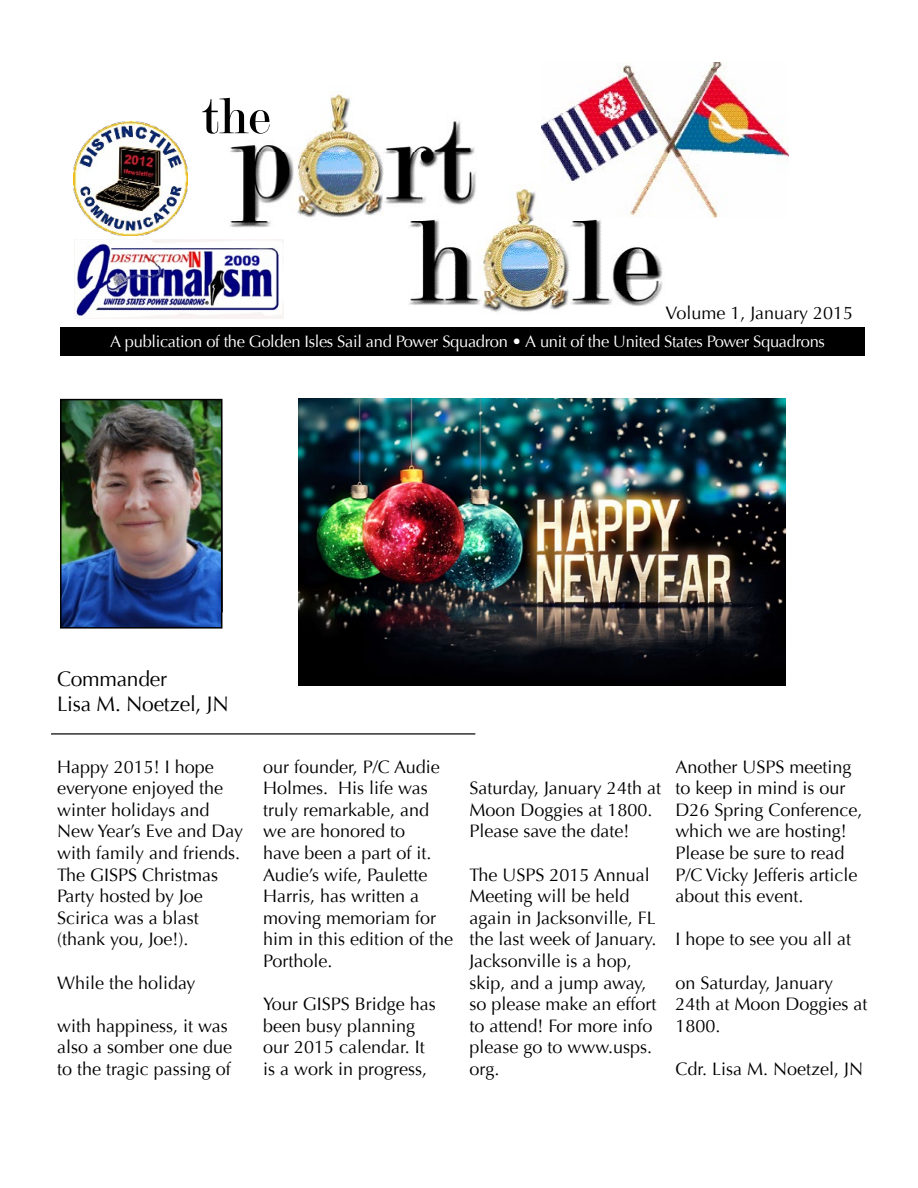
<style>
.page{position:relative;width:918px;height:1188px;background:#fff}
.page>*{position:absolute;margin:0;border:0;box-sizing:border-box;transform-origin:0 0}
.t1{font:54.3px "Modern";color:#000}
.t2{font:21px/25.5px "Optima";letter-spacing:-.01em;color:#000}
.t3{font:18px/21.6px "Optima";color:#000}
.t4{font:16.5px "Optima";letter-spacing:-.02em;color:#fff}
</style>
<div class="page">
<img style="left:213px;top:91px;width:450px;height:228px">
<img style="left:542px;top:63px;width:246px;height:155px">
<div style="left:60px;top:327px;width:805px;height:29px;background:#000"></div>
<img style="left:76px;top:239px;width:208px;height:79px">
<img style="left:74px;top:122px;width:113px;height:113px">
<img style="left:63px;top:402px;width:156px;height:224px">
<div style="left:60px;top:399px;width:162px;height:230px;border:2px solid #000"></div>
<hr style="left:51px;top:733px;width:424px;height:2px;background:#000">
<img style="left:299px;top:399px;width:486px;height:287px">
<h1 class="t1" style="left:202px;top:89px;width:70px">the</h1>
<p class="t3" style="left:665px;top:303px;width:189px">Volume 1, January 2015</p>
<p class="t4" style="left:110px;top:332px;width:716px">A publication of the Golden Isles Sail and Power Squadron • A unit of the United States Power Squadrons</p>
<p class="t2" style="left:57px;top:666px;width:173px">Commander<br>Lisa M. Noetzel, JN</p>
<p class="t3" style="left:57px;top:756px;width:187px">Happy 2015! I hope everyone enjoyed the winter holidays and<br>New Year’s Eve and Day with family and friends.<br>The GISPS Christmas<br>Party hosted by Joe<br>Scirica was a blast (thank you, Joe!).</p>
<p class="t3" style="left:57px;top:972px;width:140px">While the holiday</p>
<p class="t3" style="left:57px;top:1015px;width:177px">with happiness, it was also a somber one due to the tragic passing of</p>
<p class="t3" style="left:263px;top:756px;width:192px">our founder, P/C Audie<br>Holmes. His life was truly remarkable, and we are honored to<br>have been a part of it.<br>Audie’s wife, Paulette<br>Harris, has written a moving memoriam for him in this edition of the<br>Porthole.</p>
<p class="t3" style="left:263px;top:993px;width:174px">Your GISPS Bridge has been busy planning our 2015 calendar. It is a work in progress,</p>
<p class="t3" style="left:469px;top:777px;width:193px">Saturday, January 24th at<br>Moon Doggies at 1800.<br>Please save the date!</p>
<p class="t3" style="left:469px;top:864px;width:189px">The USPS 2015 Annual<br>Meeting will be held again in Jacksonville, FL the last week of January.<br>Jacksonville is a hop, skip, and a jump away, so please make an effort to attend! For more info please go to www.usps. org.</p>
<p class="t3" style="left:676px;top:756px;width:189px">Another USPS meeting to keep in mind is our<br>D26 Spring Conference, which we are hosting!<br>Please be sure to read<br>P/C Vicky Jefferis article about this event.</p>
<p class="t3" style="left:676px;top:929px;width:177px">I hope to see you all at</p>
<p class="t3" style="left:676px;top:972px;width:194px">on Saturday, January<br>24th at Moon Doggies at<br>1800.</p>
<p class="t3" style="left:676px;top:1058px;width:189px">Cdr. Lisa M. Noetzel, JN</p>
</div>
